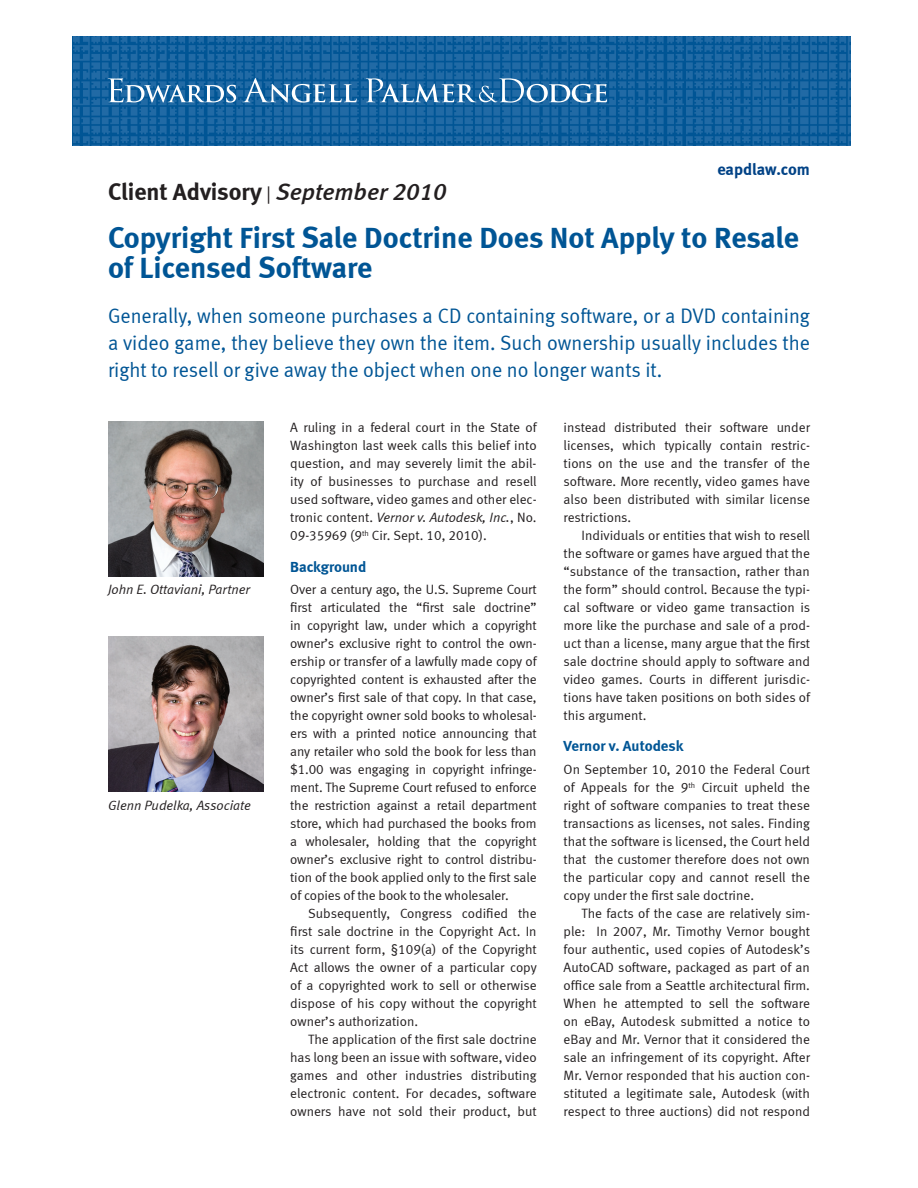
<style>
.page{position:relative;width:918px;height:1188px;background:#fff}
.page>*{position:absolute;margin:0;border:0;box-sizing:border-box;transform-origin:0 0}
.t1{font:30px/30px "Meta Bold LF";color:#005595}
.t2{font:700 24px "Meta";color:#231f20}
.t3{font:21px/27px "Meta Normal LF";color:#005595;text-align:justify;scale:.95 1}
.t4{font:16.5px "Meta Bold LF";color:#014286}
.t5{font:15px "Meta Bold LF";color:#005595}
.t6{font:13.5px/18px "Meta Normal LF";color:#231f20;text-align:justify}
.t7{font:italic 13.5px "Meta Normal LF";color:#231f20}
.s1{font-family:"Meta Normal";font-weight:400;font-size:18px}
.s2{font-family:"Meta Medium LF";font-weight:400;font-style:italic}
.s3{font-style:italic}
</style>
<div class="page">
<img style="left:72px;top:36px;width:778px;height:110px">
<svg style="left:108px;top:78px;width:128px;height:25px;background:#4885b4"></svg>
<svg style="left:242px;top:78px;width:115px;height:25px;background:#4481b2"></svg>
<svg style="left:366px;top:78px;width:241px;height:25px;background:#4885b4"></svg>
<img style="left:108px;top:422px;width:155px;height:155px">
<img style="left:108px;top:636px;width:155px;height:155px">
<p class="t4" style="left:717px;top:159px;width:94px">eapdlaw.com</p>
<h2 class="t2" style="left:108px;top:177px;width:340px">Client Advisory <span class="s1">|</span> <span class="s2">September 2010</span></h2>
<h1 class="t1" style="left:108px;top:222px;width:692px">Copyright First Sale Doctrine Does Not Apply to Resale of Licensed Software</h1>
<h3 class="t3" style="left:108px;top:302px;width:740px">Generally, when someone purchases a CD containing software, or a DVD containing a video game, they believe they own the item. Such ownership usually includes the right to resell or give away the object when one no longer wants it.</h3>
<p class="t7" style="left:108px;top:581px;width:144px">John E. Ottaviani, Partner</p>
<p class="t7" style="left:108px;top:798px;width:144px">Glenn Pudelka, Associate</p>
<p class="t6" style="left:290px;top:418px;width:248px">A ruling in a federal court in the State of Washington last week calls this belief into question, and may severely limit the abil&shy;ity of businesses to purchase and resell used software, video games and other elec&shy;tronic content. <span class="s3">Vernor v. Autodesk, Inc.</span>, No.<br>09-35969 (9<sup>th</sup> Cir. Sept. 10, 2010).</p>
<p class="t5" style="left:290px;top:557px;width:78px">Background</p>
<p class="t6" style="left:290px;top:580px;width:248px">Over a century ago, the U.S. Supreme Court first articulated the “first sale doctrine” in copyright law, under which a copyright owner’s exclusive right to control the own&shy;ership or transfer of a lawfully made copy of copyrighted content is exhausted after the owner’s first sale of that copy. In that case, the copyright owner sold books to wholesal&shy;ers with a printed notice announcing that any retailer who sold the book for less than $1.00 was engaging in copyright infringe&shy;ment. The Supreme Court refused to enforce the restriction against a retail department store, which had purchased the books from a wholesaler, holding that the copyright owner’s exclusive right to control distribu&shy;tion of the book applied only to the first sale of copies of the book to the wholesaler.</p>
<p class="t6" style="left:290px;top:904px;width:248px;text-indent:18px">Subsequently, congress codified the first sale doctrine in the Copyright Act. In its current form, §109(a) of the Copyright Act allows the owner of a particular copy of a copyrighted work to sell or otherwise dispose of his copy without the copyright owner’s authorization.</p>
<p class="t6" style="left:290px;top:1030px;width:248px;text-indent:18px">The application of the first sale doctrine has long been an issue with software, video games and other industries distributing electronic content. For decades, software owners have not sold their product, but</p>
<p class="t6" style="left:564px;top:418px;width:248px">instead distributed their software under licenses, which typically contain restric&shy;tions on the use and the transfer of the software. More recently, video games have also been distributed with similar license restrictions.</p>
<p class="t6" style="left:564px;top:526px;width:248px;text-indent:18px">Individuals or entities that wish to resell the software or games have argued that the “substance of the transaction, rather than the form” should control. Because the typi&shy;cal software or video game transaction is more like the purchase and sale of a prod&shy;uct than a license, many argue that the first sale doctrine should apply to software and video games. Courts in different jurisdic&shy;tions have taken positions on both sides of this argument.</p>
<p class="t5" style="left:564px;top:737px;width:121px">Vernor v. Autodesk</p>
<p class="t6" style="left:564px;top:760px;width:248px">On September 10, 2010 the Federal Court of Appeals for the 9<sup>th</sup> Circuit upheld the right of software companies to treat these transactions as licenses, not sales. Finding that the software is licensed, the Court held that the customer therefore does not own the particular copy and cannot resell the copy under the first sale doctrine.</p>
<p class="t6" style="left:564px;top:904px;width:248px;text-indent:18px">The facts of the case are relatively sim&shy;ple: In 2007, Mr. Timothy Vernor bought four authentic, used copies of Autodesk’s AutoCad software, packaged as part of an office sale from a Seattle architectural firm.<br>When he attempted to sell the software on eBay, Autodesk submitted a notice to eBay and Mr. Vernor that it considered the sale an infringement of its copyright. After Mr. Vernor responded that his auction con&shy;stituted a legitimate sale, Autodesk (with respect to three auctions) did not respond</p>
</div>
